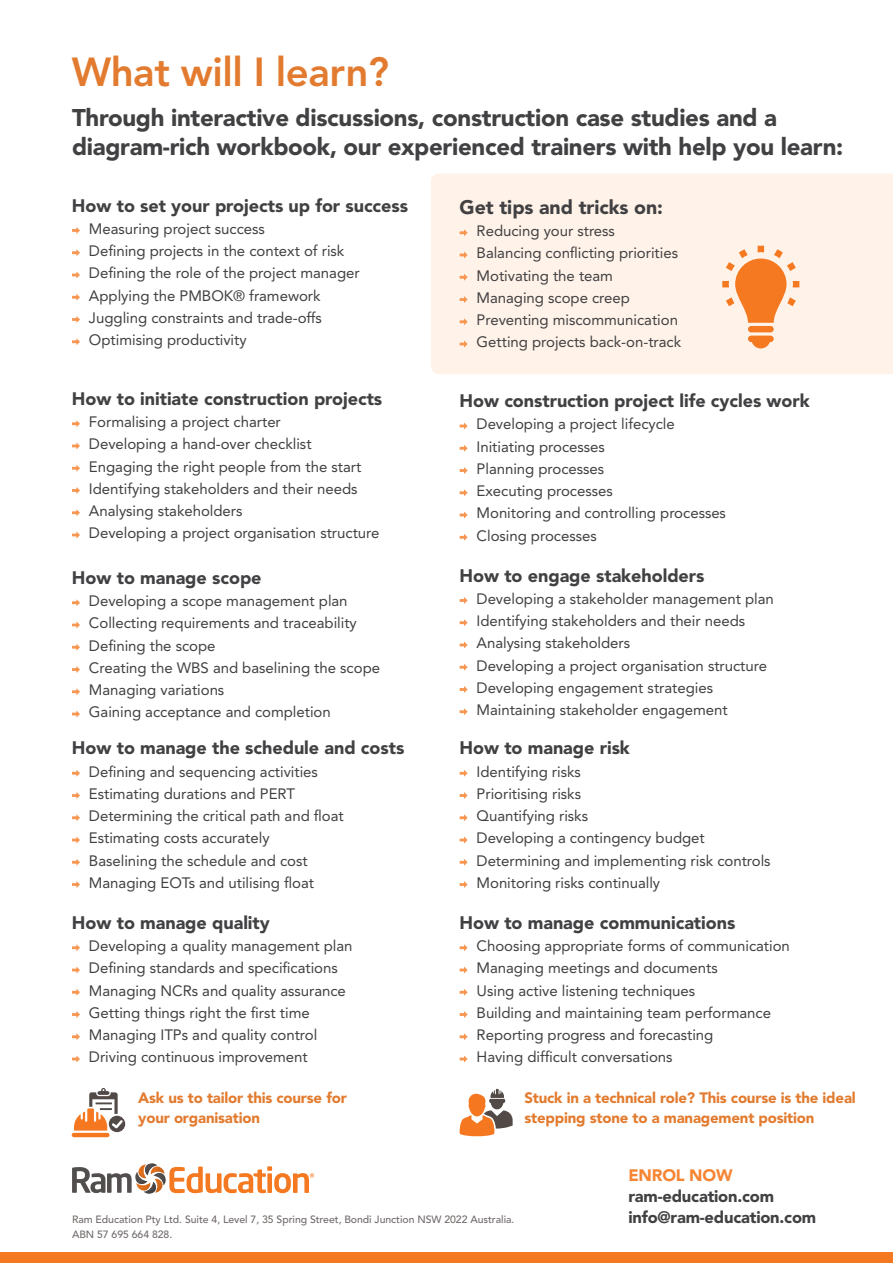
<style>
.page{position:relative;width:893px;height:1263px;background:#fff}
.page>*{position:absolute;margin:0;border:0;box-sizing:border-box;transform-origin:0 0}
.t1{font:800 40.2px "Avenir";letter-spacing:-.01em;color:#e27b2f}
.t2{font:900 24px/28.5px "Avenir";letter-spacing:-.01em;color:#414042}
.t3{font:900 19.5px "Avenir";letter-spacing:-.005em;color:#414042}
.t4{font:900 18px "Avenir";letter-spacing:-.005em;color:#414042}
.t5{font:900 16.5px/21px "Avenir";letter-spacing:-.01em;color:#414042}
.t6{font:900 16.5px "Avenir";letter-spacing:-.01em;color:#f68533}
.t7{font:15px/22.2px "Avenir";letter-spacing:-.005em;color:#414042}
.t8{font:900 15px/19.5px "Avenir";letter-spacing:-.01em;color:#e27b2f}
.t9{font:500 10.5px/15px "Avenir";letter-spacing:-.005em;color:#716c6b}
</style>
<div class="page">
<div style="left:0;top:1252px;width:893px;height:11px;background:#f47920"></div>
<svg style="left:72px;top:944px;width:8px;height:7px"></svg>
<svg style="left:72px;top:966px;width:8px;height:7px"></svg>
<svg style="left:72px;top:989px;width:8px;height:7px"></svg>
<svg style="left:72px;top:1011px;width:8px;height:7px"></svg>
<svg style="left:72px;top:1033px;width:8px;height:7px"></svg>
<svg style="left:72px;top:1055px;width:8px;height:7px"></svg>
<svg style="left:460px;top:944px;width:8px;height:7px"></svg>
<svg style="left:460px;top:966px;width:8px;height:7px"></svg>
<svg style="left:460px;top:989px;width:8px;height:7px"></svg>
<svg style="left:460px;top:1011px;width:8px;height:7px"></svg>
<svg style="left:460px;top:1033px;width:8px;height:7px"></svg>
<svg style="left:460px;top:1055px;width:8px;height:7px"></svg>
<div style="left:431px;top:173px;width:462px;height:201px;background:#fff2e8"></div>
<svg style="left:72px;top:227px;width:8px;height:7px"></svg>
<svg style="left:72px;top:249px;width:8px;height:7px"></svg>
<svg style="left:72px;top:271px;width:8px;height:8px"></svg>
<svg style="left:72px;top:294px;width:8px;height:7px"></svg>
<svg style="left:72px;top:316px;width:8px;height:7px"></svg>
<svg style="left:72px;top:338px;width:8px;height:7px"></svg>
<svg style="left:460px;top:229px;width:8px;height:7px"></svg>
<svg style="left:460px;top:251px;width:8px;height:8px"></svg>
<svg style="left:460px;top:274px;width:8px;height:7px"></svg>
<svg style="left:460px;top:296px;width:8px;height:7px"></svg>
<svg style="left:460px;top:318px;width:8px;height:7px"></svg>
<svg style="left:460px;top:340px;width:8px;height:8px"></svg>
<svg style="left:72px;top:420px;width:8px;height:7px"></svg>
<svg style="left:72px;top:442px;width:8px;height:7px"></svg>
<svg style="left:72px;top:465px;width:8px;height:7px"></svg>
<svg style="left:72px;top:487px;width:8px;height:7px"></svg>
<svg style="left:72px;top:509px;width:8px;height:7px"></svg>
<svg style="left:72px;top:531px;width:8px;height:8px"></svg>
<svg style="left:460px;top:422px;width:8px;height:8px"></svg>
<svg style="left:460px;top:445px;width:8px;height:7px"></svg>
<svg style="left:460px;top:467px;width:8px;height:7px"></svg>
<svg style="left:460px;top:489px;width:8px;height:7px"></svg>
<svg style="left:460px;top:511px;width:8px;height:8px"></svg>
<svg style="left:460px;top:534px;width:8px;height:7px"></svg>
<svg style="left:72px;top:599px;width:8px;height:7px"></svg>
<svg style="left:72px;top:621px;width:8px;height:7px"></svg>
<svg style="left:72px;top:644px;width:8px;height:7px"></svg>
<svg style="left:72px;top:666px;width:8px;height:7px"></svg>
<svg style="left:72px;top:688px;width:8px;height:7px"></svg>
<svg style="left:72px;top:710px;width:8px;height:7px"></svg>
<svg style="left:460px;top:597px;width:8px;height:7px"></svg>
<svg style="left:460px;top:619px;width:8px;height:7px"></svg>
<svg style="left:460px;top:641px;width:8px;height:7px"></svg>
<svg style="left:460px;top:664px;width:8px;height:7px"></svg>
<svg style="left:460px;top:686px;width:8px;height:7px"></svg>
<svg style="left:460px;top:708px;width:8px;height:7px"></svg>
<svg style="left:722px;top:246px;width:77px;height:102px;background:#fabf94"></svg>
<hr style="left:72px;top:1133px;width:38px;height:4px;background:#f57821;border-radius:2px">
<svg style="left:74px;top:1088px;width:51px;height:44px"></svg>
<svg style="left:72px;top:770px;width:8px;height:7px"></svg>
<svg style="left:72px;top:792px;width:8px;height:7px"></svg>
<svg style="left:72px;top:814px;width:8px;height:7px"></svg>
<svg style="left:72px;top:836px;width:8px;height:7px"></svg>
<svg style="left:72px;top:859px;width:8px;height:7px"></svg>
<svg style="left:72px;top:881px;width:8px;height:7px"></svg>
<svg style="left:460px;top:770px;width:8px;height:7px"></svg>
<svg style="left:460px;top:792px;width:8px;height:7px"></svg>
<svg style="left:460px;top:814px;width:8px;height:7px"></svg>
<svg style="left:460px;top:836px;width:8px;height:7px"></svg>
<svg style="left:460px;top:859px;width:8px;height:7px"></svg>
<svg style="left:460px;top:881px;width:8px;height:7px"></svg>
<svg style="left:459px;top:1089px;width:54px;height:48px"></svg>
<svg style="left:72px;top:1163px;width:242px;height:31px"></svg>
<h1 class="t1" style="left:72px;top:48px;width:319px">What will I learn?</h1>
<h2 class="t2" style="left:72px;top:103px;width:773px">Through interactive discussions, construction case studies and a diagram-rich workbook, our experienced trainers with help you learn:</h2>
<p class="t4" style="left:72px;top:194px;width:338px">How to set your projects up for success</p>
<p class="t7" style="left:89px;top:218px;width:272px">Measuring project success<br>Defining projects in the context of risk Defining the role of the project manager Applying the PMBOK® framework Juggling constraints and trade-offs Optimising productivity</p>
<h3 class="t3" style="left:460px;top:195px;width:205px">Get tips and tricks on:</h3>
<p class="t7" style="left:477px;top:220px;width:206px">Reducing your stress<br>Balancing conflicting priorities<br>Motivating the team<br>Managing scope creep<br>Preventing miscommunication<br>Getting projects back-on-track</p>
<p class="t4" style="left:72px;top:388px;width:312px">How to initiate construction projects</p>
<p class="t7" style="left:89px;top:411px;width:292px">Formalising a project charter<br>Developing a hand-over checklist<br>Engaging the right people from the start Identifying stakeholders and their needs Analysing stakeholders<br>Developing a project organisation structure</p>
<p class="t4" style="left:72px;top:567px;width:191px">How to manage scope</p>
<p class="t7" style="left:89px;top:590px;width:293px">Developing a scope management plan<br>Collecting requirements and traceability<br>Defining the scope<br>Creating the WBS and baselining the scope<br>Managing variations<br>Gaining acceptance and completion</p>
<p class="t4" style="left:72px;top:737px;width:334px">How to manage the schedule and costs</p>
<p class="t7" style="left:89px;top:760px;width:256px">Defining and sequencing activities Estimating durations and PERT Determining the critical path and float Estimating costs accurately<br>Baselining the schedule and cost Managing EOTs and utilising float</p>
<p class="t4" style="left:72px;top:912px;width:199px">How to manage quality</p>
<p class="t7" style="left:89px;top:935px;width:265px">Developing a quality management plan Defining standards and specifications Managing NCRs and quality assurance Getting things right the first time Managing ITPs and quality control Driving continuous improvement</p>
<p class="t8" style="left:138px;top:1088px;width:210px">Ask us to tailor this course for your organisation</p>
<p class="t4" style="left:460px;top:390px;width:352px">How construction project life cycles work</p>
<p class="t7" style="left:477px;top:413px;width:251px">Developing a project lifecycle<br>Initiating processes<br>Planning processes<br>Executing processes<br>Monitoring and controlling processes<br>Closing processes</p>
<p class="t4" style="left:460px;top:564px;width:246px">How to engage stakeholders</p>
<p class="t7" style="left:477px;top:587px;width:299px">Developing a stakeholder management plan Identifying stakeholders and their needs Analysing stakeholders<br>Developing a project organisation structure Developing engagement strategies Maintaining stakeholder engagement</p>
<p class="t4" style="left:460px;top:737px;width:172px">How to manage risk</p>
<p class="t7" style="left:477px;top:760px;width:296px">Identifying risks<br>Prioritising risks<br>Quantifying risks<br>Developing a contingency budget<br>Determining and implementing risk controls<br>Monitoring risks continually</p>
<p class="t4" style="left:460px;top:912px;width:277px">How to manage communications</p>
<p class="t7" style="left:477px;top:935px;width:315px">Choosing appropriate forms of communication Managing meetings and documents<br>Using active listening techniques<br>Building and maintaining team performance Reporting progress and forecasting<br>Having difficult conversations</p>
<p class="t8" style="left:524px;top:1088px;width:333px">Stuck in a technical role? This course is the ideal stepping stone to a management position</p>
<p class="t9" style="left:72px;top:1212px;width:444px">Ram Education Pty Ltd. Suite 4, Level 7, 35 Spring Street, Bondi Junction NSW 2022 Australia.<br>ABN 57 695 664 828.</p>
<p class="t6" style="left:628px;top:1165px;width:106px">ENROL NOW</p>
<p class="t5" style="left:628px;top:1186px;width:189px">ram-education.com info@ram-education.com</p>
</div>
